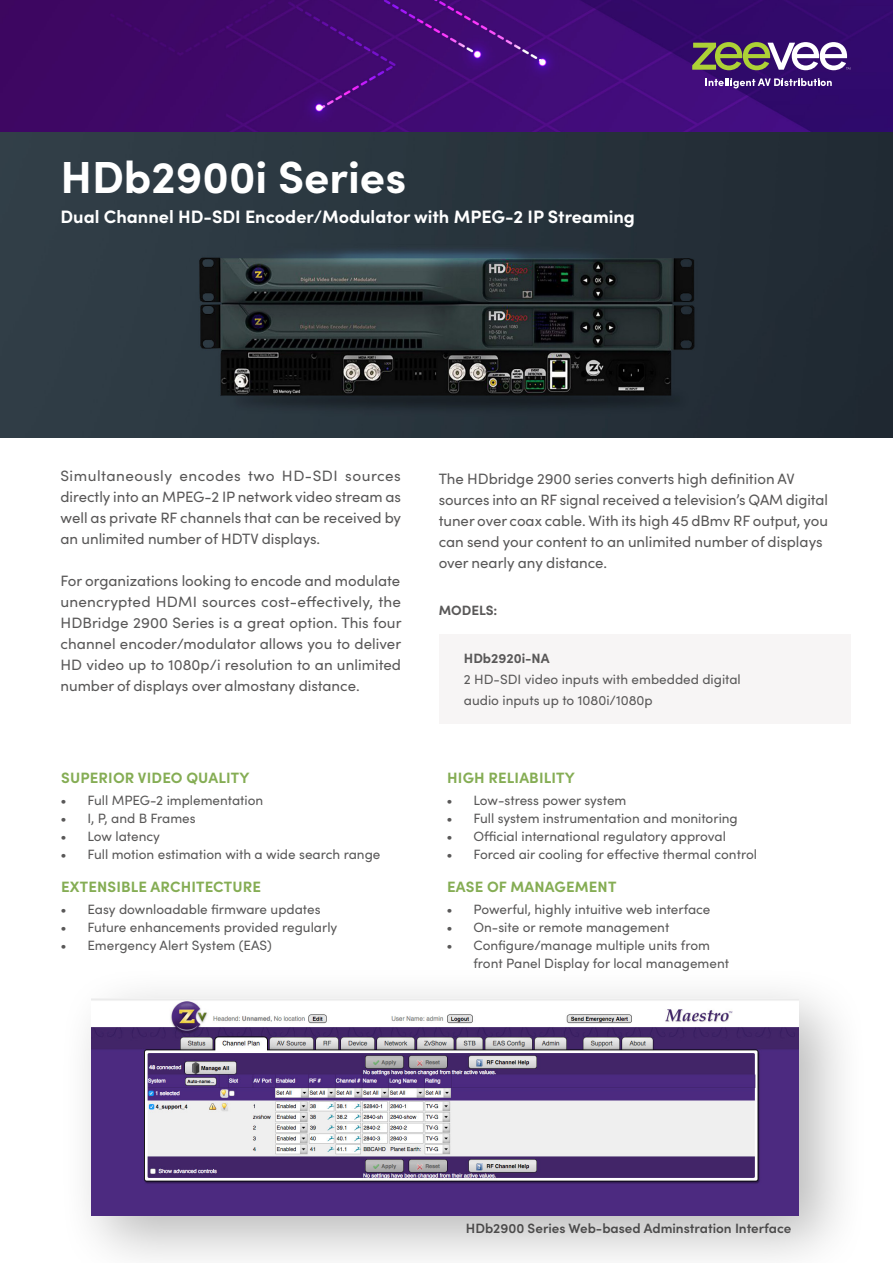
<style>
.page{position:relative;width:893px;height:1263px;background:#fff}
.page>*{position:absolute;margin:0;border:0;box-sizing:border-box;transform-origin:0 0}
.t1{font:700 45px "Sofia Pro";color:#fff}
.t2{font:700 18px "Sofia Pro";color:#fff}
.t3{font:15px/21px "Sofia Pro";color:#595858;text-align:justify}
.t4{font:700 15px "Sofia Pro";letter-spacing:.01em;color:#85ad54}
.t5{font:13.5px/21px "Sofia Pro";color:#595858}
.t6{font:600 13.5px "Sofia Pro";color:#595858}
.t7{font:700 13.5px "Sofia Pro";color:#595858}
</style>
<div class="page">
<img style="left:0;top:0;width:893px;height:437px">
<svg style="left:705px;top:78px;width:127px;height:10px"></svg>
<svg style="left:692px;top:42px;width:158px;height:28px"></svg>
<div style="left:439px;top:634px;width:411px;height:90px;background:#f7f5f5"></div>
<div style="left:58px;top:964px;width:811px;height:299px;background:#000;opacity:.28"></div>
<img style="left:92px;top:999px;width:707px;height:216px">
<h1 class="t1" style="left:60px;top:143px;width:347px">HDb2900i Series</h1>
<p class="t2" style="left:60px;top:203px;width:576px">Dual Channel HD-SDI Encoder/Modulator with MPEG-2 IP Streaming</p>
<p class="t3" style="left:60px;top:465px;width:342px">Simultaneously encodes two HD-SDI sources directly into an MPEG-2 IP network video stream as well as private RF channels that can be received by an unlimited number of HDTV displays.</p>
<p class="t3" style="left:60px;top:570px;width:343px">For organizations looking to encode and modulate unencrypted HDMI sources cost-effectively, the HDBridge 2900 Series is a great option. This four channel encoder/modulator allows you to deliver HD video up to 1080p/i resolution to an unlimited number of displays over almostany distance.</p>
<p class="t4" style="left:61px;top:766px;width:190px">SUPERIOR VIDEO QUALITY</p>
<p class="t5" style="left:60px;top:789px;width:204px">• Full MPEG-2 implementation</p>
<p class="t5" style="left:60px;top:807px;width:137px">• I, P, and B Frames</p>
<p class="t5" style="left:60px;top:825px;width:101px">• Low latency</p>
<p class="t5" style="left:60px;top:843px;width:322px">• Full motion estimation with a wide search range</p>
<p class="t4" style="left:61px;top:875px;width:201px">EXTENSIBLE ARCHITECTURE</p>
<p class="t5" style="left:60px;top:898px;width:262px">• Easy downloadable firmware updates</p>
<p class="t5" style="left:60px;top:916px;width:278px">• Future enhancements provided regularly</p>
<p class="t5" style="left:60px;top:934px;width:213px">• Emergency Alert System (EAS)</p>
<p class="t3" style="left:439px;top:467px;width:391px;text-align:left">The HDbridge 2900 series converts high definition AV sources into an RF signal received a television’s QAM digital tuner over coax cable. With its high 45 dBmv RF output, you can send your content to an unlimited number of displays over nearly any distance.</p>
<p class="t7" style="left:439px;top:600px;width:60px">MODELS:</p>
<p class="t7" style="left:464px;top:648px;width:87px">HDb2920i-NA</p>
<p class="t5" style="left:464px;top:668px;width:278px">2 HD-SDI video inputs with embedded digital audio inputs up to 1080i/1080p</p>
<p class="t4" style="left:447px;top:766px;width:129px">HIGH RELIABILITY</p>
<p class="t5" style="left:446px;top:789px;width:181px">• Low-stress power system</p>
<p class="t5" style="left:446px;top:807px;width:293px">• Full system instrumentation and monitoring</p>
<p class="t5" style="left:446px;top:825px;width:281px">• Official international regulatory approval</p>
<p class="t5" style="left:446px;top:843px;width:312px">• Forced air cooling for effective thermal control</p>
<p class="t4" style="left:447px;top:875px;width:171px">EASE OF MANAGEMENT</p>
<p class="t5" style="left:446px;top:898px;width:265px">• Powerful, highly intuitive web interface</p>
<p class="t5" style="left:446px;top:916px;width:224px">• On-site or remote management</p>
<p class="t5" style="left:473px;top:935px;width:257px;line-height:18px;text-indent:-27px">• Configure/manage multiple units from front Panel Display for local management</p>
<p class="t6" style="left:466px;top:1218px;width:327px">HDb2900 Series Web-based Adminstration Interface</p>
</div>
